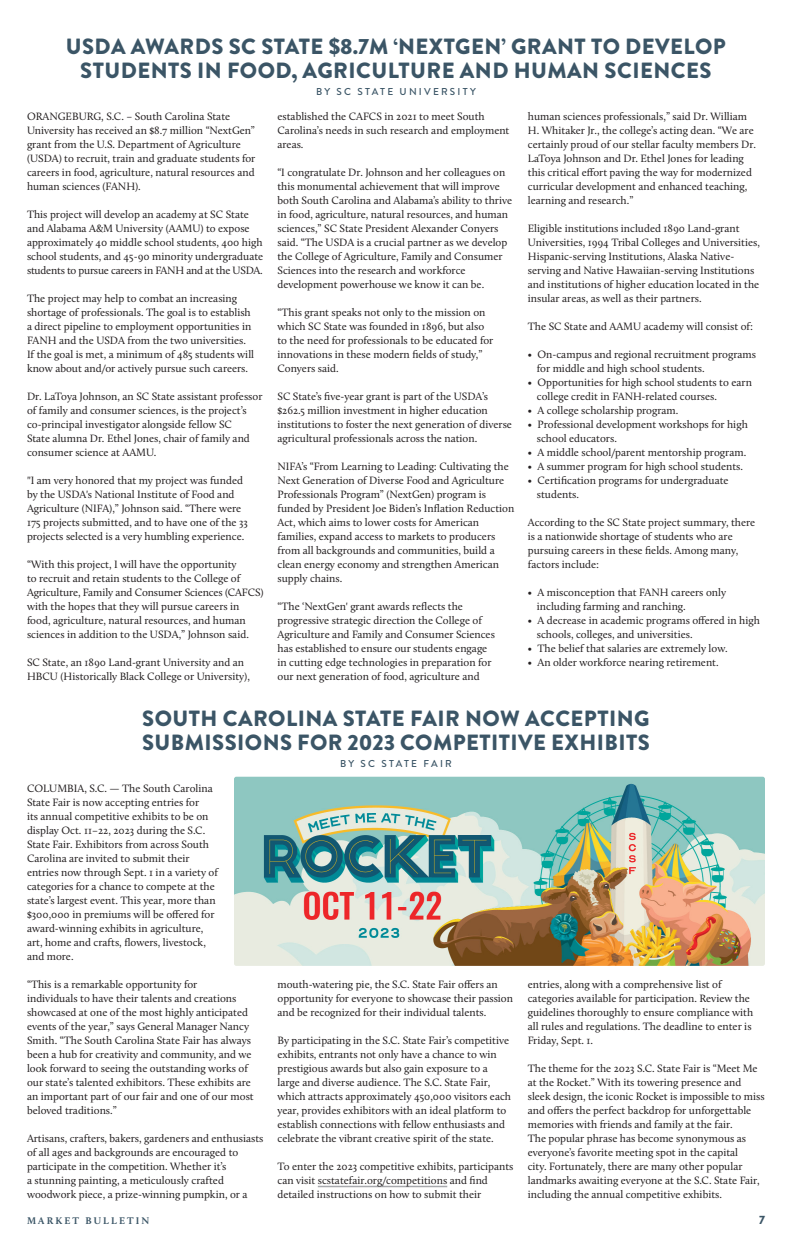
<style>
.page{position:relative;width:792px;height:1260px;background:#fff}
.page>*{position:absolute;margin:0;border:0;box-sizing:border-box;transform-origin:0 0}
.t1{font:900 22px/24px "Brandon Grotesque";letter-spacing:.02em;color:#3b5566;text-align:center}
.t2{font:900 12px "Brandon Grotesque";color:#3b5566}
.Copy{font:11px/14px "Calluna";color:#231f20}
.Byline{font:500 10px "Brandon Grotesque";letter-spacing:.22em;color:#3b5566}
.t3{font:700 10px "Calluna";letter-spacing:.215em;color:#3b5566}
</style>
<div class="page">
<hr style="left:318px;top:1186px;width:129px;height:1px;background:#a8a9ad">
<img style="left:234px;top:777px;width:531px;height:189px">
<h1 class="t1" style="left:66px;top:35px;width:662px">USDA AWARDS SC STATE $8.7M ‘NEXTGEN’ GRANT TO DEVELOP<br>STUDENTS IN FOOD, AGRICULTURE AND HUMAN SCIENCES</h1>
<p class="Byline" style="left:316px;top:85px;width:161px">BY SC STATE UNIVERSITY</p>
<p class="Copy" style="left:27px;top:109px;width:229px">ORANGEBURG, S.C. – South Carolina State University has received an $8.7 million “NextGen” grant from the U.S. Department of Agriculture (USDA) to recruit, train and graduate students for careers in food, agriculture, natural resources and human sciences (FANH).</p>
<p class="Copy" style="left:27px;top:207px;width:238px">This project will develop an academy at SC State and Alabama A&amp;M University (AAMU) to expose approximately 40 middle school students, 400 high school students, and 45-90 minority undergraduate students to pursue careers in FANH and at the USDA.</p>
<p class="Copy" style="left:27px;top:291px;width:229px">The project may help to combat an increasing shortage of professionals. The goal is to establish a direct pipeline to employment opportunities in FANH and the USDA from the two universities.<br>If the goal is met, a minimum of 485 students will know about and/or actively pursue such careers.</p>
<p class="Copy" style="left:27px;top:389px;width:236px">Dr. LaToya Johnson, an SC State assistant professor of family and consumer sciences, is the project’s co-principal investigator alongside fellow SC<br>State alumna Dr. Ethel Jones, chair of family and consumer science at AAMU.</p>
<p class="Copy" style="left:27px;top:473px;width:223px">"I am very honored that my project was funded by the USDA's National Institute of Food and Agriculture (NIFA),” Johnson said. “There were 175 projects submitted, and to have one of the 33 projects selected is a very humbling experience.</p>
<p class="Copy" style="left:27px;top:557px;width:238px">“With this project, I will have the opportunity<br>to recruit and retain students to the College of Agriculture, Family and Consumer Sciences (CAFCS) with the hopes that they will pursue careers in food, agriculture, natural resources, and human sciences in addition to the USDA,” Johnson said.</p>
<p class="Copy" style="left:27px;top:655px;width:224px">SC State, an 1890 Land-grant University and an<br>HBCU (Historically Black College or University),</p>
<p class="Copy" style="left:277px;top:109px;width:233px">established the CAFCS in 2021 to meet South<br>Carolina’s needs in such research and employment areas.</p>
<p class="Copy" style="left:277px;top:165px;width:236px">“I congratulate Dr. Johnson and her colleagues on this monumental achievement that will improve both South Carolina and Alabama’s ability to thrive in food, agriculture, natural resources, and human sciences,” SC State President Alexander Conyers said. “The USDA is a crucial partner as we develop the College of Agriculture, Family and Consumer Sciences into the research and workforce development powerhouse we know it can be.</p>
<p class="Copy" style="left:277px;top:305px;width:216px">“This grant speaks not only to the mission on which SC State was founded in 1896, but also to the need for professionals to be educated for innovations in these modern fields of study,” Conyers said.</p>
<p class="Copy" style="left:277px;top:389px;width:236px">SC State’s five-year grant is part of the USDA’s $262.5 million investment in higher education institutions to foster the next generation of diverse agricultural professionals across the nation.</p>
<p class="Copy" style="left:277px;top:459px;width:237px">NIFA’s “From Learning to Leading: Cultivating the Next Generation of Diverse Food and Agriculture Professionals Program” (NextGen) program is funded by President Joe Biden’s Inflation Reduction Act, which aims to lower costs for American families, expand access to markets to producers from all backgrounds and communities, build a clean energy economy and strengthen American supply chains.</p>
<p class="Copy" style="left:277px;top:599px;width:219px">“The ‘NextGen' grant awards reflects the progressive strategic direction the College of Agriculture and Family and Consumer Sciences has established to ensure our students engage in cutting edge technologies in preparation for our next generation of food, agriculture and</p>
<p class="Copy" style="left:528px;top:109px;width:230px">human sciences professionals,” said Dr. William H. Whitaker Jr., the college’s acting dean. “We are certainly proud of our stellar faculty members Dr.<br>LaToya Johnson and Dr. Ethel Jones for leading this critical effort paving the way for modernized curricular development and enhanced teaching, learning and research.”</p>
<p class="Copy" style="left:528px;top:221px;width:233px">Eligible institutions included 1890 Land-grant Universities, 1994 Tribal Colleges and Universities, Hispanic-serving Institutions, Alaska Native&shy;serving and Native Hawaiian-serving Institutions and institutions of higher education located in the insular areas, as well as their partners.</p>
<p class="Copy" style="left:528px;top:319px;width:227px">The SC State and AAMU academy will consist of:</p>
<p class="Copy" style="left:537px;top:347px;width:221px;text-indent:-9px">• On-campus and regional recruitment programs for middle and high school students.</p>
<p class="Copy" style="left:537px;top:375px;width:217px;text-indent:-9px">• Opportunities for high school students to earn college credit in FANH-related courses.</p>
<p class="Copy" style="left:528px;top:403px;width:152px">• A college scholarship program.</p>
<p class="Copy" style="left:537px;top:417px;width:212px;text-indent:-9px">• Professional development workshops for high school educators.</p>
<p class="Copy" style="left:528px;top:445px;width:220px">• A middle school/parent mentorship program.</p>
<p class="Copy" style="left:528px;top:459px;width:217px">• A summer program for high school students.</p>
<p class="Copy" style="left:537px;top:473px;width:193px;text-indent:-9px">• Certification programs for undergraduate students.</p>
<p class="Copy" style="left:528px;top:515px;width:229px">According to the SC State project summary, there is a nationwide shortage of students who are pursuing careers in these fields. Among many, factors include:</p>
<p class="Copy" style="left:537px;top:585px;width:191px;text-indent:-9px">• A misconception that FANH careers only including farming and ranching.</p>
<p class="Copy" style="left:537px;top:613px;width:225px;text-indent:-9px">• A decrease in academic programs offered in high schools, colleges, and universities.</p>
<p class="Copy" style="left:528px;top:641px;width:201px">• The belief that salaries are extremely low.</p>
<p class="Copy" style="left:528px;top:655px;width:192px">• An older workforce nearing retirement.</p>
<h1 class="t1" style="left:142px;top:706px;width:509px;text-align:left">SOUTH CAROLINA STATE FAIR NOW ACCEPTING<br>SUBMISSIONS FOR 2023 COMPETITIVE EXHIBITS</h1>
<p class="Byline" style="left:340px;top:756px;width:113px">BY SC STATE FAIR</p>
<p class="Copy" style="left:27px;top:781px;width:193px">COLUMBIA, S.C. — The South Carolina State Fair is now accepting entries for<br>its annual competitive exhibits to be on display Oct. 11–22, 2023 during the S.C.<br>State Fair. Exhibitors from across South Carolina are invited to submit their entries now through Sept. 1 in a variety of categories for a chance to compete at the state’s largest event. This year, more than $300,000 in premiums will be offered for award-winning exhibits in agriculture, art, home and crafts, flowers, livestock, and more.</p>
<p class="Copy" style="left:27px;top:977px;width:227px">“This is a remarkable opportunity for<br>individuals to have their talents and creations showcased at one of the most highly anticipated events of the year,” says General Manager Nancy Smith. “The South Carolina State Fair has always been a hub for creativity and community, and we look forward to seeing the outstanding works of our state’s talented exhibitors. These exhibits are an important part of our fair and one of our most beloved traditions.”</p>
<p class="Copy" style="left:27px;top:1131px;width:238px">Artisans, crafters, bakers, gardeners and enthusiasts of all ages and backgrounds are encouraged to participate in the competition. Whether it’s<br>a stunning painting, a meticulously crafted woodwork piece, a prize-winning pumpkin, or a</p>
<p class="Copy" style="left:277px;top:977px;width:235px">mouth-watering pie, the S.C. State Fair offers an opportunity for everyone to showcase their passion and be recognized for their individual talents.</p>
<p class="Copy" style="left:277px;top:1033px;width:235px">By participating in the S.C. State Fair’s competitive exhibits, entrants not only have a chance to win prestigious awards but also gain exposure to a large and diverse audience. The S.C. State Fair, which attracts approximately 450,000 visitors each year, provides exhibitors with an ideal platform to establish connections with fellow enthusiasts and celebrate the vibrant creative spirit of the state.</p>
<p class="Copy" style="left:277px;top:1159px;width:238px">To enter the 2023 competitive exhibits, participants can visit scstatefair.org/competitions and find detailed instructions on how to submit their</p>
<p class="Copy" style="left:528px;top:977px;width:227px">entries, along with a comprehensive list of categories available for participation. Review the guidelines thoroughly to ensure compliance with all rules and regulations. The deadline to enter is Friday, Sept. 1.</p>
<p class="Copy" style="left:528px;top:1061px;width:238px">The theme for the 2023 S.C. State Fair is “Meet Me at the Rocket.” With its towering presence and sleek design, the iconic Rocket is impossible to miss and offers the perfect backdrop for unforgettable memories with friends and family at the fair.<br>The popular phrase has become synonymous as everyone’s favorite meeting spot in the capital<br>city. Fortunately, there are many other popular landmarks awaiting everyone at the S.C. State Fair, including the annual competitive exhibits.</p>
<p class="t3" style="left:27px;top:1214px;width:124px">MARKET BULLETIN</p>
<p class="t2" style="left:759px;top:1211px;width:7px">7</p>
</div>
